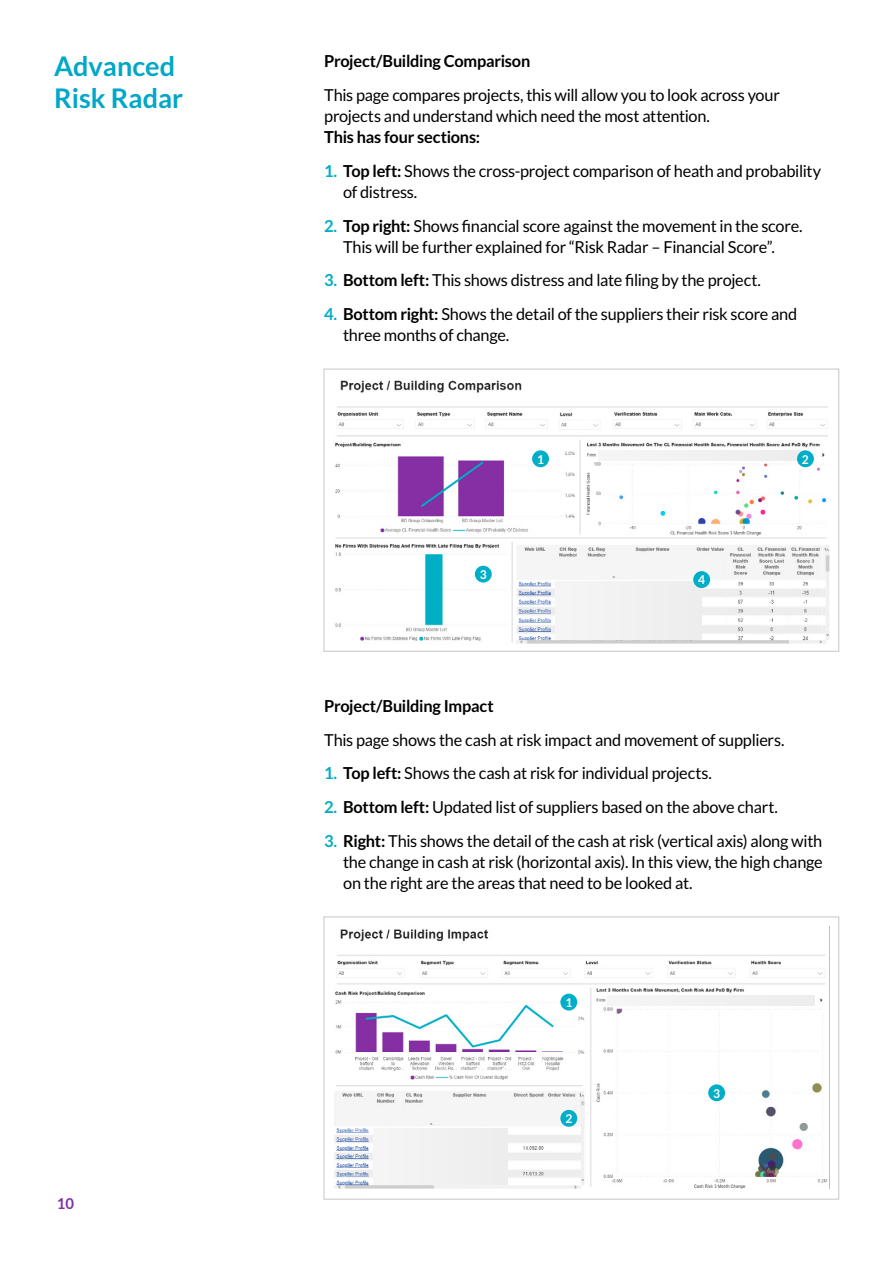
<style>
.page{position:relative;width:893px;height:1263px;background:#fff}
.page>*{position:absolute;margin:0;border:0;box-sizing:border-box;transform-origin:0 0}
.t1{font:700 27px/32.4px "Lato";color:#00a7c7}
.t2{font:16.5px/21px "Lato";letter-spacing:-.015em;color:#000}
.t3{font:700 16.5px "Lato";letter-spacing:-.015em;color:#000}
.t4{font:700 15px "Lato";color:#8031a7}
.t5{font:700 12.15px "Lato";color:#fff}
.s1{font-weight:700;color:#00aec7}
.s2{font-weight:700}
</style>
<div class="page">
<img style="left:335px;top:380px;width:495px;height:264px">
<div style="left:324px;top:369px;width:515px;height:282px;border:1px solid #c6c6c6"></div>
<div style="left:532px;top:450px;width:17px;height:17px;background:#00aec7;border-radius:50%"></div>
<div style="left:475px;top:566px;width:17px;height:17px;background:#00aec7;border-radius:50%"></div>
<img style="left:334px;top:926px;width:496px;height:263px">
<div style="left:324px;top:917px;width:515px;height:282px;border:1px solid #c6c6c6"></div>
<div style="left:560px;top:994px;width:17px;height:16px;background:#00aec7;border-radius:50%"></div>
<div style="left:560px;top:1110px;width:17px;height:17px;background:#00aec7;border-radius:50%"></div>
<div style="left:708px;top:1084px;width:17px;height:17px;background:#00aec7;border-radius:50%"></div>
<div style="left:598px;top:450px;width:207px;height:10px;background:#f1f1f1"></div>
<div style="left:797px;top:450px;width:17px;height:17px;background:#00aec7;border-radius:50%"></div>
<div style="left:555px;top:581px;width:147px;height:59px;background:#f1f1f1"></div>
<div style="left:693px;top:571px;width:17px;height:17px;background:#00aec7;border-radius:50%"></div>
<div style="left:608px;top:995px;width:207px;height:11px;background:#f1f1f1"></div>
<div style="left:373px;top:1128px;width:135px;height:57px;background:#f1f1f1"></div>
<h1 class="t1" style="left:54px;top:49px;width:131px">Advanced<br>Risk Radar</h1>
<p class="t4" style="left:57px;top:1195px;width:19px">10</p>
<p class="t3" style="left:324px;top:52px;width:208px">Project/Building Comparison</p>
<p class="t2" style="left:324px;top:84px;width:457px">This page compares projects, this will allow you to look across your projects and understand which need the most attention.</p>
<p class="t3" style="left:324px;top:128px;width:157px">This has four sections:</p>
<p class="t2" style="left:343px;top:160px;width:479px;text-indent:-19px"><span class="s1">1.</span> <span class="s2">Top left:</span> Shows the cross-project comparison of heath and probability of distress.</p>
<p class="t2" style="left:324px;top:215px;width:480px;text-align:center"><span class="s1">2.</span> <span class="s2">Top right:</span> Shows financial score against the movement in the score.<br>This will be further explained for “Risk Radar – Financial Score”.</p>
<p class="t2" style="left:324px;top:270px;width:438px"><span class="s1">3.</span> <span class="s2">Bottom left:</span> This shows distress and late filing by the project.</p>
<p class="t2" style="left:343px;top:303px;width:456px;text-indent:-19px"><span class="s1">4.</span> <span class="s2">Bottom right:</span> Shows the detail of the suppliers their risk score and three months of change.</p>
<p class="t5" style="left:480px;top:568px;width:8px">3</p>
<p class="t5" style="left:537px;top:452px;width:8px">1</p>
<p class="t5" style="left:698px;top:573px;width:8px">4</p>
<p class="t5" style="left:802px;top:452px;width:8px">2</p>
<p class="t3" style="left:324px;top:696px;width:171px">Project/Building Impact</p>
<p class="t2" style="left:324px;top:729px;width:462px">This page shows the cash at risk impact and movement of suppliers.</p>
<p class="t2" style="left:324px;top:763px;width:389px"><span class="s1">1.</span> <span class="s2">Top left:</span> Shows the cash at risk for individual projects.</p>
<p class="t2" style="left:324px;top:797px;width:455px"><span class="s1">2.</span> <span class="s2">Bottom left:</span> Updated list of suppliers based on the above chart.</p>
<p class="t2" style="left:343px;top:830px;width:481px;text-align:justify;text-indent:-19px"><span class="s1">3.</span> <span class="s2">Right:</span> This shows the detail of the cash at risk (vertical axis) along with the change in cash at risk (horizontal axis). In this view, the high change on the right are the areas that need to be looked at.</p>
<p class="t5" style="left:565px;top:995px;width:8px">1</p>
<p class="t5" style="left:565px;top:1112px;width:8px">2</p>
<p class="t5" style="left:713px;top:1086px;width:8px">3</p>
</div>
